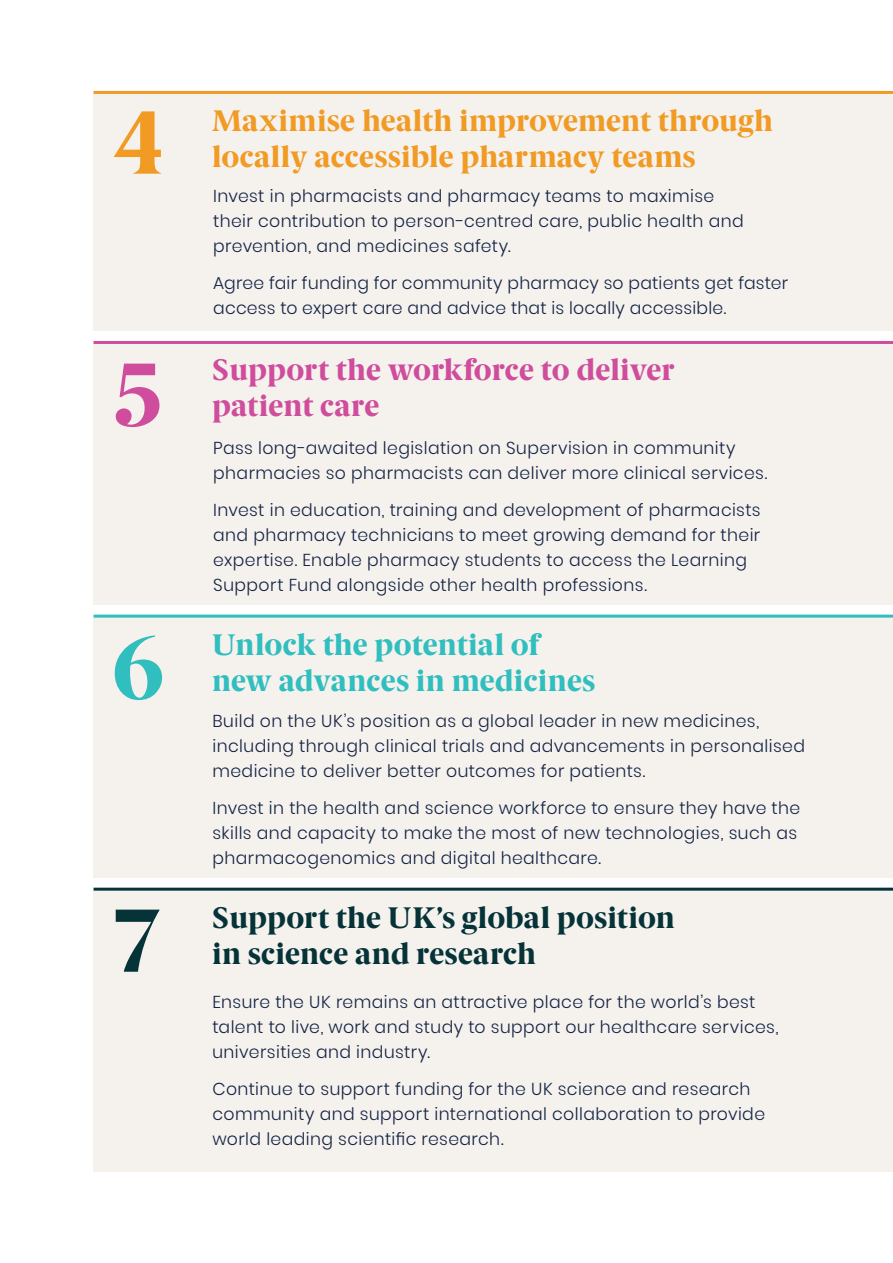
<style>
.page{position:relative;width:893px;height:1263px;background:#fff}
.page>*{position:absolute;margin:0;border:0;box-sizing:border-box;transform-origin:0 0}
.t1{font:800 90px "Berlingske Serif";color:#cf4d9c}
.t2{font:800 90px "Berlingske Serif";color:#f19b25}
.t3{font:800 90px "Berlingske Serif";color:#31bebf}
.t4{font:800 90px "Berlingske Serif";color:#063338}
.t5{font:800 30px/36px "Berlingske Serif";letter-spacing:.01em;color:#f19b25}
.t6{font:800 30px/36px "Berlingske Serif";letter-spacing:.01em;color:#063338}
.t7{font:800 30px/36px "Berlingske Serif";letter-spacing:.01em;color:#31bebf}
.t8{font:800 30px/36px "Berlingske Serif";letter-spacing:.005em;color:#cf4d9c}
.t9{font:300 17.25px/24.8px "Poppins";letter-spacing:.025em;color:#152444}
</style>
<div class="page">
<div style="left:94px;top:342px;width:799px;height:263px;background:#f5f2ee"></div>
<div style="left:94px;top:92px;width:799px;height:239px;background:#f5f2ee"></div>
<div style="left:94px;top:615px;width:799px;height:262px;background:#f5f2ee"></div>
<div style="left:94px;top:889px;width:799px;height:282px;background:#f5f2ee"></div>
<hr style="left:94px;top:615px;width:799px;height:3px;background:#31bebf">
<hr style="left:94px;top:888px;width:799px;height:3px;background:#063338">
<hr style="left:94px;top:341px;width:799px;height:3px;background:#cf4d9c">
<hr style="left:94px;top:91px;width:799px;height:3px;background:#f19b25">
<h1 class="t2" style="left:111px;top:77px;width:55px">4</h1>
<h1 class="t1" style="left:111px;top:329px;width:55px">5</h1>
<h1 class="t3" style="left:111px;top:602px;width:55px">6</h1>
<h1 class="t4" style="left:111px;top:875px;width:55px">7</h1>
<h2 class="t5" style="left:212px;top:103px;width:562px">Maximise health improvement through locally accessible pharmacy teams</h2>
<p class="t9" style="left:213px;top:184px;width:532px">Invest in pharmacists and pharmacy teams to maximise their contribution to person-centred care, public health and prevention, and medicines safety.</p>
<p class="t9" style="left:213px;top:271px;width:576px">Agree fair funding for community pharmacy so patients get faster access to expert care and advice that is locally accessible.</p>
<h2 class="t8" style="left:212px;top:352px;width:464px">Support the workforce to deliver patient care</h2>
<p class="t9" style="left:213px;top:436px;width:556px">Pass long-awaited legislation on Supervision in community pharmacies so pharmacists can deliver more clinical services.</p>
<p class="t9" style="left:213px;top:498px;width:549px">Invest in education, training and development of pharmacists and pharmacy technicians to meet growing demand for their expertise. Enable pharmacy students to access the Learning Support Fund alongside other health professions.</p>
<h2 class="t7" style="left:212px;top:627px;width:385px">Unlock the potential of new advances in medicines</h2>
<p class="t9" style="left:212px;top:709px;width:594px">Build on the UK’s position as a global leader in new medicines, including through clinical trials and advancements in personalised medicine to deliver better outcomes for patients.</p>
<p class="t9" style="left:212px;top:796px;width:589px">Invest in the health and science workforce to ensure they have the skills and capacity to make the most of new technologies, such as pharmacogenomics and digital healthcare.</p>
<h2 class="t6" style="left:212px;top:900px;width:464px">Support the UK’s global position in science and research</h2>
<p class="t9" style="left:212px;top:990px;width:568px">Ensure the UK remains an attractive place for the world’s best talent to live, work and study to support our healthcare services, universities and industry.</p>
<p class="t9" style="left:212px;top:1077px;width:554px">Continue to support funding for the UK science and research community and support international collaboration to provide world leading scientific research.</p>
</div>
